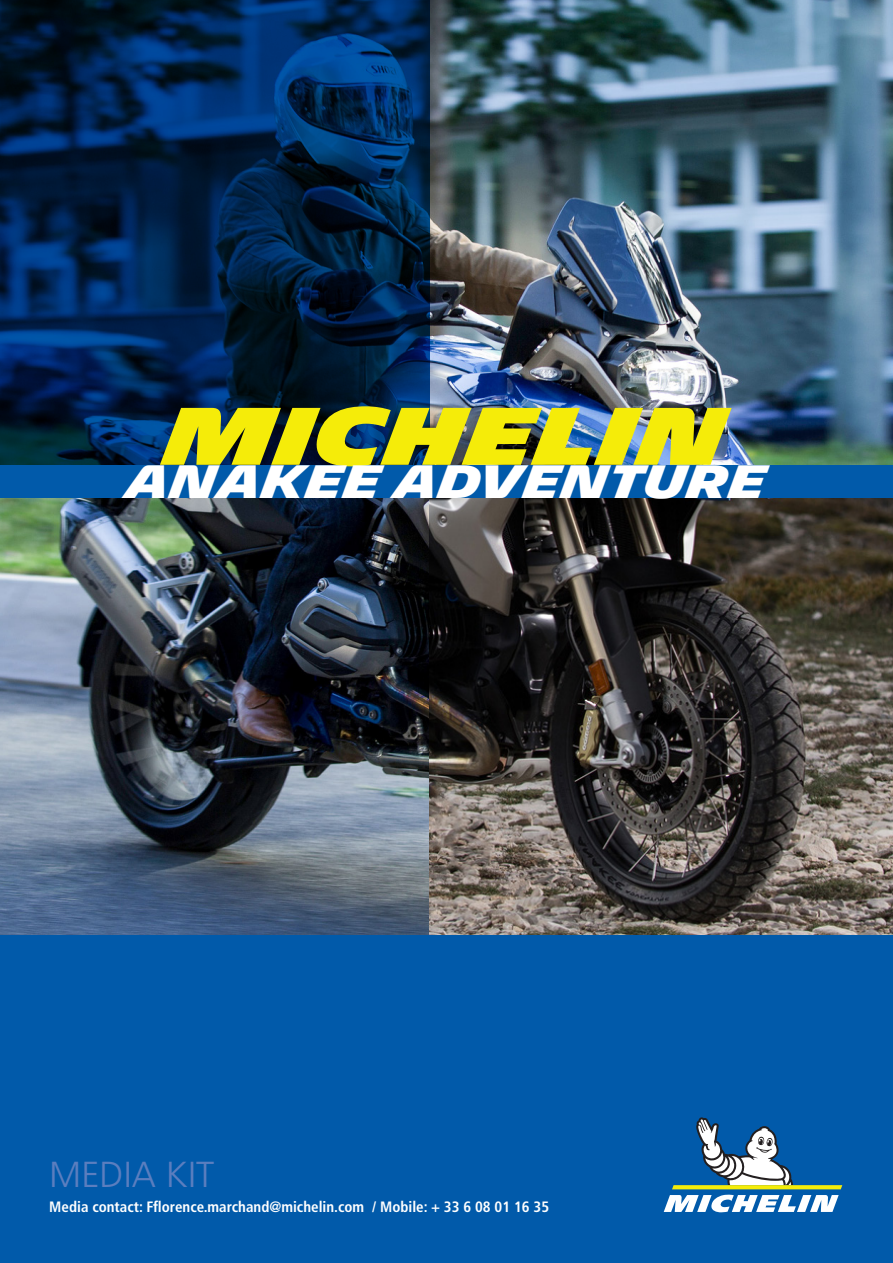
<style>
.page{position:relative;width:893px;height:1263px;background:#fff}
.page>*{position:absolute;margin:0;border:0;box-sizing:border-box;transform-origin:0 0}
.t1{font:700 45.45px "Michelin";color:#fff}
.t2{font:300 36.15px "Frutiger LT Std";color:#5b7ebf}
.t3{font:700 condensed 15px "Frutiger LT Std";color:#fff}
</style>
<div class="page">
<img style="left:0;top:0;width:893px;height:935px">
<svg style="left:0;top:0;width:430px;height:465px;background:#00234b"></svg>
<img style="left:430px;top:498px;width:463px;height:437px">
<div style="left:0;top:465px;width:893px;height:33px;background:#015aaa"></div>
<div style="left:0;top:935px;width:893px;height:328px;background:#015aaa"></div>
<img style="left:160px;top:406px;width:572px;height:60px">
<svg style="left:664px;top:1117px;width:178px;height:95px"></svg>
<p class="t1" style="left:126px;top:455px;width:642px">ANAKEE ADVENTURE</p>
<p class="t2" style="left:49px;top:1154px;width:166px">MEDIA KIT</p>
<p class="t3" style="left:49px;top:1198px;width:501px">Media contact: Fflorence.marchand@michelin.com / Mobile: + 33 6 08 01 16 35</p>
</div>
